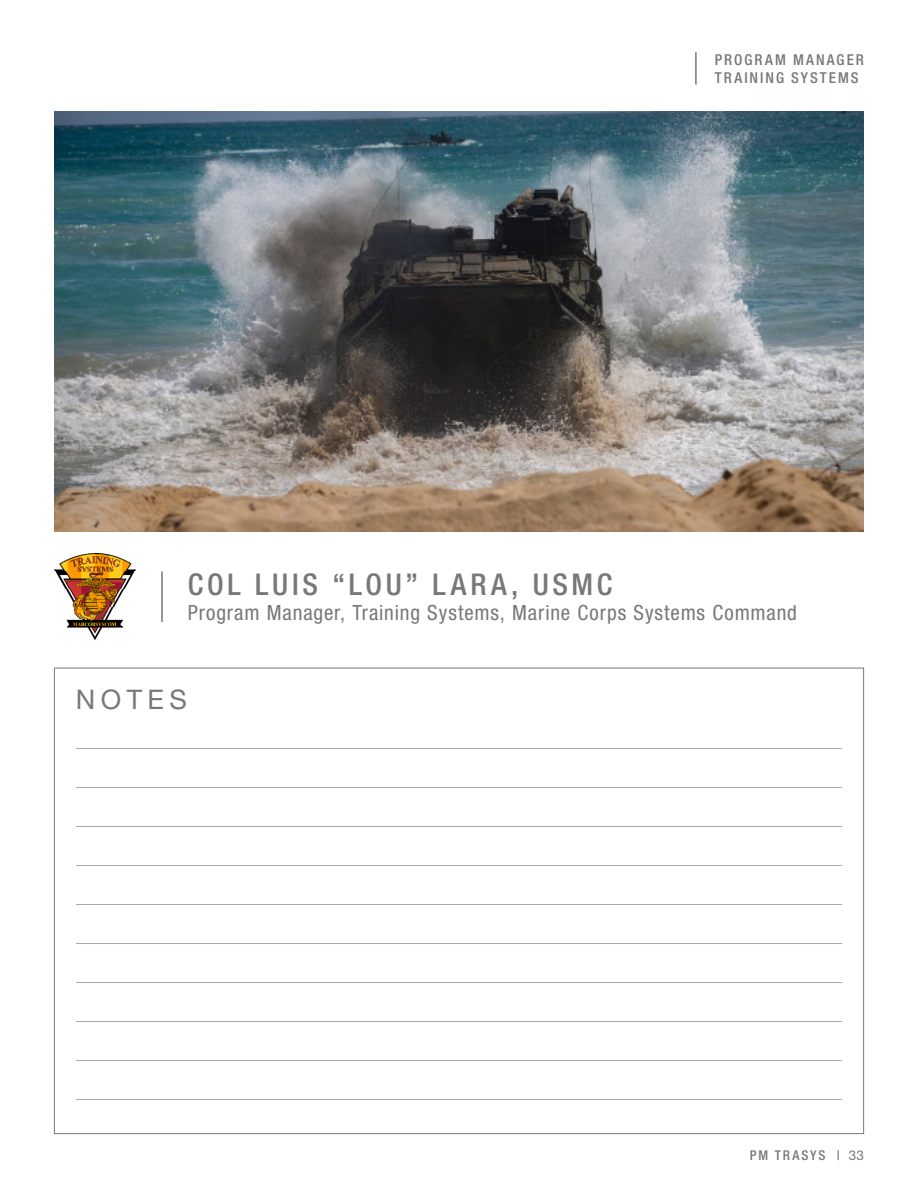
<style>
.page{position:relative;width:918px;height:1188px;background:#fff}
.page>*{position:absolute;margin:0;border:0;box-sizing:border-box;transform-origin:0 0}
._09_BranchHead{font:500 condensed 30px "Helvetica Neue LT Std";letter-spacing:.125em;color:#76787b}
._03_Agenda_Org_Title{font:27px "Helvetica Neue LT Std";letter-spacing:.2em;color:#76787b}
._09B_BranchHeadTitle{font:condensed 21px "Helvetica Neue LT Std";letter-spacing:.045em;color:#76787b}
.t1{font:500 condensed 15px/18px "Helvetica Neue LT Std";letter-spacing:.13em;color:#76787b}
.t2{font:500 condensed 13.5px "Helvetica Neue LT Std";letter-spacing:.14em;color:#76787b}
.s1{font-weight:400;font-stretch:normal}
</style>
<div class="page">
<hr style="left:695px;top:52px;width:2px;height:33px;background:#76787b">
<hr style="left:161px;top:572px;width:2px;height:50px;background:#76787b">
<img style="left:54px;top:111px;width:810px;height:420px">
<img style="left:54px;top:554px;width:82px;height:86px">
<hr style="left:76px;top:748px;width:766px;height:1px;background:#a8a9ad">
<hr style="left:76px;top:787px;width:766px;height:1px;background:#a8a9ad">
<hr style="left:76px;top:826px;width:766px;height:1px;background:#a8a9ad">
<hr style="left:76px;top:865px;width:766px;height:1px;background:#a8a9ad">
<hr style="left:76px;top:904px;width:766px;height:1px;background:#a8a9ad">
<hr style="left:76px;top:943px;width:766px;height:1px;background:#a8a9ad">
<hr style="left:76px;top:982px;width:766px;height:1px;background:#a8a9ad">
<hr style="left:76px;top:1021px;width:766px;height:1px;background:#a8a9ad">
<hr style="left:76px;top:1060px;width:766px;height:1px;background:#a8a9ad">
<hr style="left:76px;top:1099px;width:766px;height:1px;background:#a8a9ad">
<p class="t1" style="left:715px;top:50px;width:151px">PROGRAM MANAGER<br>TRAINING SYSTEMS</p>
<p class="_09_BranchHead" style="left:188px;top:566px;width:426px">COL LUIS “LOU” LARA, USMC</p>
<p class="_09B_BranchHeadTitle" style="left:188px;top:600px;width:611px">Program Manager, Training Systems, Marine Corps Systems Command</p>
<p class="_03_Agenda_Org_Title" style="left:76px;top:683px;width:113px">NOTES</p>
<p class="t2" style="left:750px;top:1147px;width:116px">PM TRASYS | <span class="s1">33</span></p>
</div>
